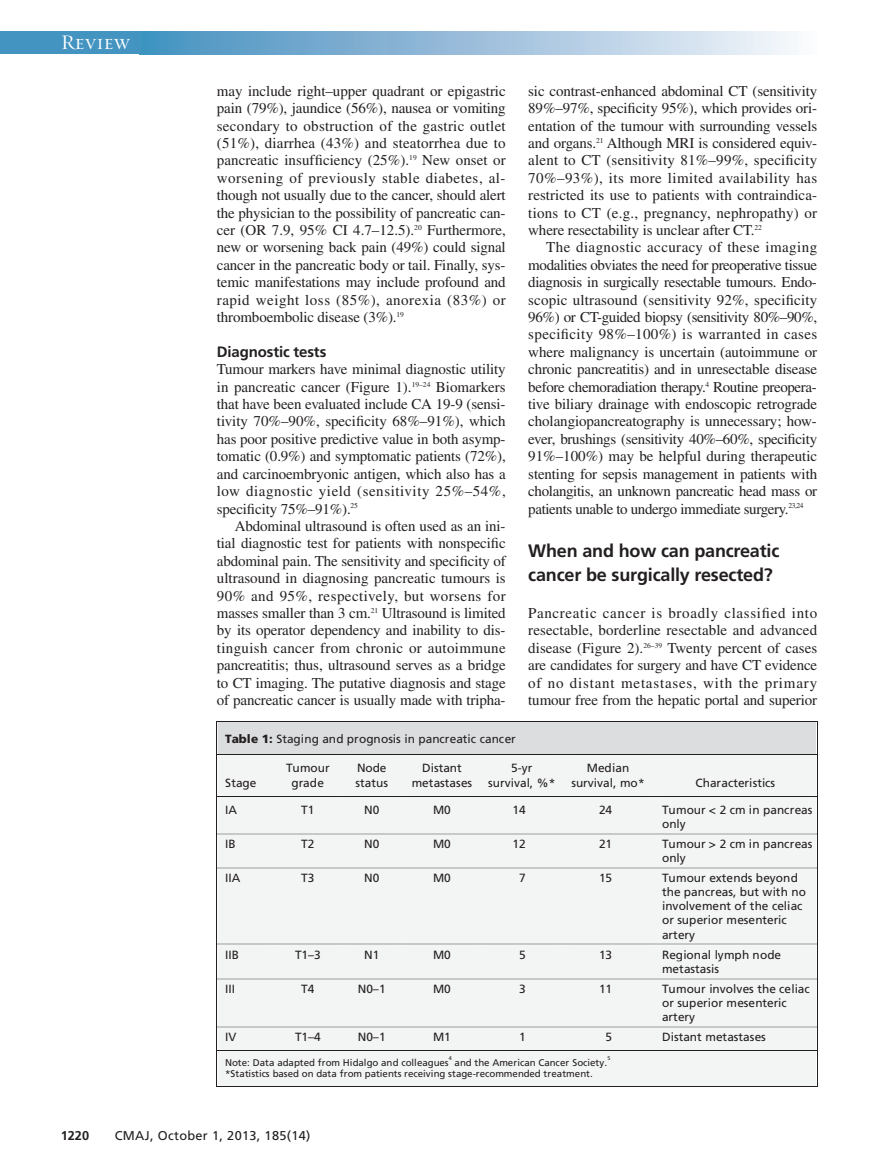
<style>
.page{position:relative;width:878px;height:1175px;background:#fff}
.page>*{position:absolute;margin:0;border:0;box-sizing:border-box;transform-origin:0 0}
.t1{font:21px "Requiem Display HTF Small Caps";letter-spacing:.005em;color:#fff}
.t2{font:700 18px/24px "Frutiger LT Std";letter-spacing:-.01em;color:#231f20}
.t3{font:15px/17.4px "Times LT Std";letter-spacing:-.01em;color:#231f20;text-align:justify}
.t4{font:700 15px "Frutiger LT Std";letter-spacing:-.01em;color:#231f20}
.t5{font:12.75px "Frutiger LT Std";letter-spacing:.025em;color:#231f20}
.t6{font:700 12.75px "Frutiger LT Std";color:#231f20}
.t7{font:11.85px/14.1px "Frutiger";letter-spacing:-.005em;color:#231f20}
.t8{font:9.75px "Frutiger";color:#231f20}
.t9{font:5.4px "Frutiger";color:#231f20}
.s1{font-weight:900}
</style>
<div class="page">
<div style="left:0;top:32px;width:151px;height:22px;background:#4494c2"></div>
<div style="left:139px;top:32px;width:678px;height:22px;background:linear-gradient(to right,#438ebf,#f9f6fb)"></div>
<svg style="left:216px;top:721px;width:601px;height:365px"></svg>
<h1 class="t1" style="left:61px;top:30px;width:70px">Review</h1>
<p class="t3" style="left:217px;top:84px;width:290px">may include right–upper quadrant or epigastric pain (79%), jaundice (56%), nausea or vomiting secondary to obstruction of the gastric outlet (51%), diarrhea (43%) and steatorrhea due to pancreatic insufficiency (25%).<sup>19</sup> New onset or worsening of previously stable diabetes, al&shy;though not usually due to the cancer, should alert the physician to the possibility of pancreatic can&shy;cer (OR 7.9, 95% CI 4.7–12.5).<sup>20</sup> Furthermore, new or worsening back pain (49%) could signal cancer in the pancreatic body or tail. Finally, sys&shy;temic manifestations may include profound and rapid weight loss (85%), anorexia (83%) or thromboembolic disease (3%).<sup>19</sup></p>
<p class="t4" style="left:217px;top:345px;width:111px">Diagnostic tests</p>
<p class="t3" style="left:217px;top:362px;width:290px">Tumour markers have minimal diagnostic utility in pancreatic cancer (Figure 1).<sup>19–24</sup> Biomarkers that have been evaluated include CA 19-9 (sensi&shy;tivity 70%–90%, specificity 68%–91%), which has poor positive predictive value in both asymp&shy;tomatic (0.9%) and symptomatic patients (72%), and carcinoembryonic antigen, which also has a low diagnostic yield (sensitivity 25%–54%, specificity 75%–91%).<sup>25</sup></p>
<p class="t3" style="left:217px;top:519px;width:290px;text-indent:18px">Abdominal ultrasound is often used as an ini&shy;tial diagnostic test for patients with nonspecific abdominal pain. The sensitivity and specificity of ultrasound in diagnosing pancreatic tumours is 90% and 95%, respectively, but worsens for masses smaller than 3 cm.<sup>21</sup> Ultrasound is limited by its operator dependency and inability to dis&shy;tinguish cancer from chronic or autoimmune pancreatitis; thus, ultrasound serves as a bridge to CT imaging. The putative diagnosis and stage of pancreatic cancer is usually made with tripha-</p>
<p class="t3" style="left:528px;top:84px;width:290px">sic contrast-enhanced abdominal CT (sensitivity 89%–97%, specificity 95%), which provides ori&shy;entation of the tumour with surrounding vessels and organs.<sup>21</sup> Although MRI is considered equiv&shy;alent to CT (sensitivity 81%–99%, specificity 70%–93%), its more limited availability has restricted its use to patients with contraindica&shy;tions to CT (e.g., pregnancy, nephropathy) or where resectability is unclear after CT.<sup>22</sup></p>
<p class="t3" style="left:528px;top:240px;width:290px;text-indent:18px">The diagnostic accuracy of these imaging modalities obviates the need for preoperative tissue diagnosis in surgically resectable tumours. Endo&shy;scopic ultrasound (sensitivity 92%, specificity 96%) or CT-guided biopsy (sensitivity 80%–90%, specificity 98%–100%) is warranted in cases where malignancy is uncertain (autoimmune or chronic pancreatitis) and in unresectable disease before chemoradiation therapy.<sup>4</sup> Routine preopera&shy;tive biliary drainage with endoscopic retrograde cholangiopancreatography is unnecessary; how&shy;ever, brushings (sensitivity 40%–60%, specificity 91%–100%) may be helpful during therapeutic stenting for sepsis management in patients with cholangitis, an unknown pancreatic head mass or patients unable to undergo immediate surgery.<sup>23,24</sup></p>
<p class="t2" style="left:528px;top:540px;width:253px">When and how can pancreatic cancer be surgically resected?</p>
<p class="t3" style="left:528px;top:606px;width:290px">Pancreatic cancer is broadly classified into resectable, borderline resectable and advanced disease (Figure 2).<sup>26–39</sup> Twenty percent of cases are candidates for surgery and have CT evidence of no distant metastases, with the primary tumour free from the hepatic portal and superior</p>
<p class="t7" style="left:225px;top:732px;width:292px"><span class="s1">Table 1:</span> Staging and prognosis in pancreatic cancer</p>
<p class="t7" style="left:225px;top:776px;width:33px">Stage</p>
<p class="t7" style="left:286px;top:762px;width:45px;text-align:center">Tumour grade</p>
<p class="t7" style="left:355px;top:762px;width:34px">Node status</p>
<p class="t7" style="left:412px;top:762px;width:62px;text-align:center">Distant metastases</p>
<p class="t7" style="left:488px;top:762px;width:69px;text-align:center">5-yr survival, %*</p>
<p class="t7" style="left:571px;top:762px;width:75px;text-align:center">Median survival, mo*</p>
<p class="t7" style="left:695px;top:776px;width:81px">Characteristics</p>
<p class="t7" style="left:225px;top:803px;width:13px">IA</p>
<p class="t7" style="left:301px;top:803px;width:15px">T1</p>
<p class="t7" style="left:364px;top:803px;width:17px">N0</p>
<p class="t7" style="left:433px;top:803px;width:19px">M0</p>
<p class="t7" style="left:512px;top:803px;width:15px">14</p>
<p class="t7" style="left:599px;top:803px;width:15px">24</p>
<p class="t7" style="left:662px;top:803px;width:152px">Tumour &lt; 2 cm in pancreas only</p>
<p class="t7" style="left:225px;top:837px;width:12px">IB</p>
<p class="t7" style="left:301px;top:837px;width:15px">T2</p>
<p class="t7" style="left:364px;top:837px;width:17px">N0</p>
<p class="t7" style="left:433px;top:837px;width:19px">M0</p>
<p class="t7" style="left:512px;top:837px;width:15px">12</p>
<p class="t7" style="left:599px;top:837px;width:15px">21</p>
<p class="t7" style="left:662px;top:837px;width:152px">Tumour &gt; 2 cm in pancreas only</p>
<p class="t7" style="left:225px;top:871px;width:17px">IIA</p>
<p class="t7" style="left:301px;top:871px;width:15px">T3</p>
<p class="t7" style="left:364px;top:871px;width:17px">N0</p>
<p class="t7" style="left:433px;top:871px;width:19px">M0</p>
<p class="t7" style="left:519px;top:871px;width:8px">7</p>
<p class="t7" style="left:599px;top:871px;width:15px">15</p>
<p class="t7" style="left:662px;top:871px;width:145px">Tumour extends beyond the pancreas, but with no involvement of the celiac or superior mesenteric artery</p>
<p class="t7" style="left:225px;top:948px;width:15px">IIB</p>
<p class="t7" style="left:295px;top:948px;width:27px">T1–3</p>
<p class="t7" style="left:364px;top:948px;width:17px">N1</p>
<p class="t7" style="left:433px;top:948px;width:19px">M0</p>
<p class="t7" style="left:519px;top:948px;width:8px">5</p>
<p class="t7" style="left:599px;top:948px;width:15px">13</p>
<p class="t7" style="left:662px;top:948px;width:120px">Regional lymph node metastasis</p>
<p class="t7" style="left:225px;top:982px;width:11px">III</p>
<p class="t7" style="left:301px;top:982px;width:15px">T4</p>
<p class="t7" style="left:358px;top:982px;width:29px">N0–1</p>
<p class="t7" style="left:433px;top:982px;width:19px">M0</p>
<p class="t7" style="left:519px;top:982px;width:8px">3</p>
<p class="t7" style="left:599px;top:982px;width:15px">11</p>
<p class="t7" style="left:662px;top:982px;width:149px">Tumour involves the celiac or superior mesenteric artery</p>
<p class="t7" style="left:225px;top:1030px;width:13px">IV</p>
<p class="t7" style="left:295px;top:1030px;width:27px">T1–4</p>
<p class="t7" style="left:358px;top:1030px;width:29px">N0–1</p>
<p class="t7" style="left:433px;top:1030px;width:19px">M1</p>
<p class="t7" style="left:519px;top:1030px;width:8px">1</p>
<p class="t7" style="left:605px;top:1030px;width:8px">5</p>
<p class="t7" style="left:662px;top:1030px;width:105px">Distant metastases</p>
<p class="t8" style="left:225px;top:1058px;width:225px">Note: Data adapted from Hidalgo and colleagues</p>
<p class="t9" style="left:449px;top:1056px;width:5px">4</p>
<p class="t8" style="left:454px;top:1058px;width:154px">and the American Cancer Society.</p>
<p class="t9" style="left:607px;top:1056px;width:5px">5</p>
<p class="t8" style="left:225px;top:1069px;width:369px">*Statistics based on data from patients receiving stage-recommended treatment.</p>
<p class="t6" style="left:61px;top:1130px;width:30px">1220</p>
<p class="t5" style="left:115px;top:1130px;width:197px">CMAJ, October 1, 2013, 185(14)</p>
</div>
